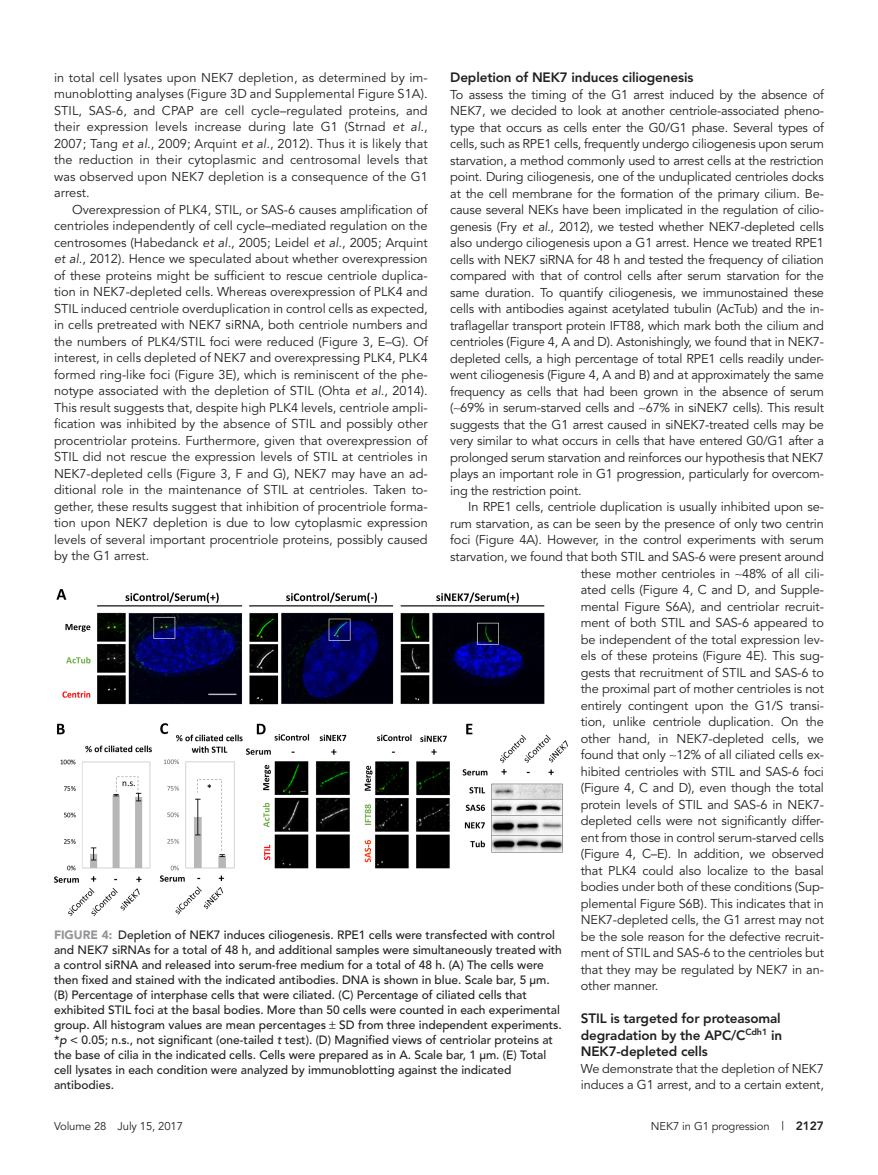
<style>
.page{position:relative;width:878px;height:1175px;background:#fff}
.page>*{position:absolute;margin:0;border:0;box-sizing:border-box;transform-origin:0 0}
.t1{font:800 13.5px/16.5px "Avenir";letter-spacing:-.01em;color:#231f20;text-align:justify}
.Para{font:12.75px/16.5px "Avenir";letter-spacing:-.01em;color:#231f20;text-align:justify}
.ParaFL{font:12.75px/16.5px "Avenir";letter-spacing:-.01em;color:#231f20;text-align:justify}
.FigCaption{font:500 12px/15px "Avenir";color:#231f20}
.t2{font:11.25px "Avenir";letter-spacing:-.01em;color:#231f20}
.s1{font-style:italic}
.s2{font-weight:900;color:#939598}
.s3{font-size:12px}
.s4{font-weight:800;font-size:12px}
</style>
<div class="page">
<img style="left:54px;top:590px;width:513px;height:325px">
<h2 class="t1" style="left:450px;top:69px;width:244px">Depletion of NEK7 induces ciliogenesis</h2>
<p class="ParaFL" style="left:450px;top:86px;width:375px">To assess the timing of the G1 arrest induced by the absence of NEK7, we decided to look at another centriole-associated pheno&shy;type that occurs as cells enter the G0/G1 phase. Several types of cells, such as RPE1 cells, frequently undergo ciliogenesis upon serum starvation, a method commonly used to arrest cells at the restriction point. During ciliogenesis, one of the unduplicated centrioles docks at the cell membrane for the formation of the primary cilium. Be&shy;cause several NEKs have been implicated in the regulation of cilio&shy;genesis (Fry <span class="s1">et al.</span>, 2012), we tested whether NEK7-depleted cells also undergo ciliogenesis upon a G1 arrest. Hence we treated RPE1 cells with NEK7 siRNA for 48 h and tested the frequency of ciliation compared with that of control cells after serum starvation for the same duration. To quantify ciliogenesis, we immunostained these cells with antibodies against acetylated tubulin (AcTub) and the in&shy;traflagellar transport protein IFT88, which mark both the cilium and centrioles (Figure 4, A and D). Astonishingly, we found that in NEK7- depleted cells, a high percentage of total RPE1 cells readily under&shy;went ciliogenesis (Figure 4, A and B) and at approximately the same frequency as cells that had been grown in the absence of serum (∼69% in serum-starved cells and ∼67% in siNEK7 cells). This result suggests that the G1 arrest caused in siNEK7-treated cells may be very similar to what occurs in cells that have entered G0/G1 after a prolonged serum starvation and reinforces our hypothesis that NEK7 plays an important role in G1 progression, particularly for overcom&shy;ing the restriction point.</p>
<p class="Para" style="left:468px;top:499px;width:357px">In RPE1 cells, centriole duplication is usually inhibited upon se-</p>
<p class="Para" style="left:450px;top:515px;width:375px">rum starvation, as can be seen by the presence of only two centrin</p>
<p class="Para" style="left:450px;top:532px;width:375px">foci (Figure 4A). However, in the control experiments with serum</p>
<p class="Para" style="left:450px;top:548px;width:375px">starvation, we found that both STIL and SAS-6 were present around</p>
<p class="Para" style="left:580px;top:565px;width:245px">these mother centrioles in ∼48% of all cili-</p>
<p class="Para" style="left:580px;top:581px;width:245px">ated cells (Figure 4, C and D, and Supple-</p>
<p class="Para" style="left:580px;top:598px;width:245px">mental Figure S6A), and centriolar recruit-</p>
<p class="Para" style="left:580px;top:614px;width:245px">ment of both STIL and SAS-6 appeared to</p>
<p class="Para" style="left:580px;top:631px;width:245px">be independent of the total expression lev-</p>
<p class="Para" style="left:580px;top:647px;width:245px">els of these proteins (Figure 4E). This sug-</p>
<p class="Para" style="left:580px;top:664px;width:244px">gests that recruitment of STIL and SAS-6 to</p>
<p class="Para" style="left:580px;top:680px;width:245px">the proximal part of mother centrioles is not</p>
<p class="Para" style="left:580px;top:697px;width:245px">entirely contingent upon the G1/S transi-</p>
<p class="Para" style="left:580px;top:713px;width:244px">tion, unlike centriole duplication. On the</p>
<p class="Para" style="left:580px;top:730px;width:244px">other hand, in NEK7-depleted cells, we</p>
<p class="Para" style="left:580px;top:746px;width:245px">found that only ∼12% of all ciliated cells ex-</p>
<p class="Para" style="left:580px;top:763px;width:245px">hibited centrioles with STIL and SAS-6 foci</p>
<p class="Para" style="left:580px;top:779px;width:244px">(Figure 4, C and D), even though the total</p>
<p class="Para" style="left:580px;top:796px;width:244px">protein levels of STIL and SAS-6 in NEK7-</p>
<p class="Para" style="left:580px;top:812px;width:245px">depleted cells were not significantly differ-</p>
<p class="Para" style="left:580px;top:829px;width:245px">ent from those in control serum-starved cells</p>
<p class="Para" style="left:580px;top:845px;width:245px">(Figure 4, C–E). In addition, we observed</p>
<p class="Para" style="left:580px;top:862px;width:244px">that PLK4 could also localize to the basal</p>
<p class="Para" style="left:580px;top:878px;width:245px">bodies under both of these conditions (Sup-</p>
<p class="Para" style="left:580px;top:895px;width:245px">plemental Figure S6B). This indicates that in</p>
<p class="Para" style="left:580px;top:911px;width:244px">NEK7-depleted cells, the G1 arrest may not</p>
<p class="Para" style="left:580px;top:928px;width:245px">be the sole reason for the defective recruit-</p>
<p class="Para" style="left:580px;top:944px;width:245px">ment of STIL and SAS-6 to the centrioles but</p>
<p class="Para" style="left:580px;top:961px;width:245px">that they may be regulated by NEK7 in an-</p>
<p class="Para" style="left:580px;top:977px;width:79px">other manner.</p>
<h2 class="t1" style="left:580px;top:1010px;width:203px">STIL is targeted for proteasomal degradation by the APC/C<sup>Cdh1</sup> in NEK7-depleted cells</h2>
<p class="ParaFL" style="left:580px;top:1060px;width:245px">We demonstrate that the depletion of NEK7 induces a G1 arrest, and to a certain extent,</p>
<p class="ParaFL" style="left:54px;top:69px;width:375px">in total cell lysates upon NEK7 depletion, as determined by im&shy;munoblotting analyses (Figure 3D and Supplemental Figure S1A).<br>STIL, SAS-6, and CPAP are cell cycle–regulated proteins, and their expression levels increase during late G1 (Strnad <span class="s1">et al.</span>, 2007; Tang <span class="s1">et al.</span>, 2009; Arquint <span class="s1">et al.</span>, 2012). Thus it is likely that the reduction in their cytoplasmic and centrosomal levels that was observed upon NEK7 depletion is a consequence of the G1 arrest.</p>
<p class="Para" style="left:54px;top:201px;width:375px;text-indent:18px">Overexpression of PLK4, STIL, or SAS-6 causes amplification of centrioles independently of cell cycle–mediated regulation on the centrosomes (Habedanck <span class="s1">et al.</span>, 2005; Leidel <span class="s1">et al.</span>, 2005; Arquint <span class="s1">et al.</span>, 2012). Hence we speculated about whether overexpression of these proteins might be sufficient to rescue centriole duplica&shy;tion in NEK7-depleted cells. Whereas overexpression of PLK4 and STIL induced centriole overduplication in control cells as expected, in cells pretreated with NEK7 siRNA, both centriole numbers and the numbers of PLK4/STIL foci were reduced (Figure 3, E–G). Of interest, in cells depleted of NEK7 and overexpressing PLK4, PLK4 formed ring-like foci (Figure 3E), which is reminiscent of the phe&shy;notype associated with the depletion of STIL (Ohta <span class="s1">et al.</span>, 2014).<br>This result suggests that, despite high PLK4 levels, centriole ampli&shy;fication was inhibited by the absence of STIL and possibly other procentriolar proteins. Furthermore, given that overexpression of STIL did not rescue the expression levels of STIL at centrioles in NEK7-depleted cells (Figure 3, F and G), NEK7 may have an ad&shy;ditional role in the maintenance of STIL at centrioles. Taken to&shy;gether, these results suggest that inhibition of procentriole forma&shy;tion upon NEK7 depletion is due to low cytoplasmic expression levels of several important procentriole proteins, possibly caused by the G1 arrest.</p>
<p class="FigCaption" style="left:54px;top:927px;width:509px"><span class="s2">FIGURE 4:</span> Depletion of NEK7 induces ciliogenesis. RPE1 cells were transfected with control and NEK7 siRNAs for a total of 48 h, and additional samples were simultaneously treated with a control siRNA and released into serum-free medium for a total of 48 h. (A) The cells were then fixed and stained with the indicated antibodies. DNA is shown in blue. Scale bar, 5 μm. (B) Percentage of interphase cells that were ciliated. (C) Percentage of ciliated cells that exhibited STIL foci at the basal bodies. More than 50 cells were counted in each experimental group. All histogram values are mean percentages SD from three independent experiments. *<span class="s1">p</span> &lt; 0.05; n.s., not significant (one-tailed <span class="s1">t</span> test). (D) Magnified views of centriolar proteins at the base of cilia in the indicated cells. Cells were prepared as in A. Scale bar, 1 μm. (E) Total cell lysates in each condition were analyzed by immunoblotting against the indicated antibodies.</p>
<p class="t2" style="left:54px;top:1119px;width:130px">Volume 28 July 15, 2017</p>
<p class="t2" style="left:651px;top:1119px;width:174px">NEK7 in G1 progression <span class="s3">|</span> <span class="s4">2127</span></p>
</div>
